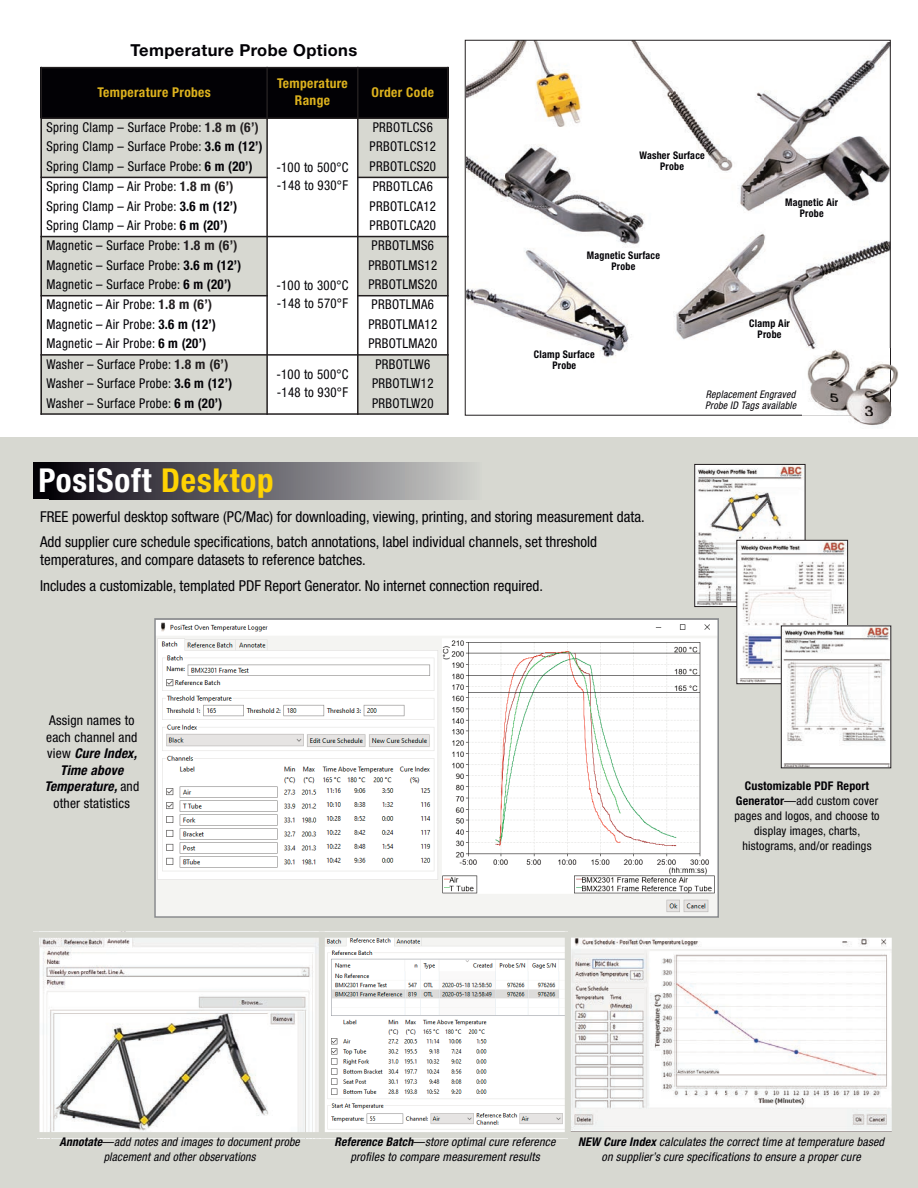
<style>
.page{position:relative;width:918px;height:1188px;background:#fff}
.page>*{position:absolute;margin:0;border:0;box-sizing:border-box;transform-origin:0 0}
.t1{font:700 condensed 33px "Helvetica Neue";letter-spacing:.025em;color:#fff}
.t2{font:700 16.5px "Helvetica Neue";letter-spacing:.025em;color:#020105}
.t3{font:condensed 15px/25.7px "Helvetica Neue";color:#020105}
.t4{font:condensed 13.5px/19.5px "Helvetica Neue";letter-spacing:.025em;color:#020105;scale:.95 1}
.t5{font:condensed 13.5px/16.5px "Helvetica Neue";letter-spacing:.025em;color:#020105;text-align:center}
.t6{font:700 condensed 13.5px/16.5px "Helvetica Neue";letter-spacing:.025em;color:#ddb21e;text-align:center}
.t7{font:italic condensed 12px/15px "Helvetica Neue";letter-spacing:.015em;color:#020105;text-align:center}
.t8{font:condensed 12px/15px "Helvetica Neue";letter-spacing:.015em;color:#020105;text-align:center}
.t9{font:700 condensed 10.5px/11.1px "Helvetica Neue";letter-spacing:.025em;color:#020105;text-align:center;scale:.95 1}
.t10{font:italic condensed 10.5px/11.1px "Helvetica Neue";letter-spacing:.025em;color:#020105;scale:.95 1}
.s1{font-weight:700;color:#231f20}
.s2{font-weight:700}
.s3{color:#fed304}
.s4{font-weight:700;font-style:italic}
.s5{font-style:normal}
</style>
<div class="page">
<div style="left:0;top:437px;width:918px;height:750px;background:#d7d8d1"></div>
<img style="left:764px;top:42px;width:124px;height:307px">
<img style="left:467px;top:42px;width:297px;height:315px">
<div style="left:40px;top:67px;width:227px;height:51px;background:#020105"></div>
<div style="left:267px;top:67px;width:91px;height:51px;background:#020105"></div>
<div style="left:358px;top:67px;width:91px;height:51px;background:#020105"></div>
<div style="left:40px;top:118px;width:227px;height:59px;background:#d7d8d1"></div>
<div style="left:358px;top:118px;width:91px;height:59px;background:#d7d8d1"></div>
<div style="left:40px;top:237px;width:227px;height:59px;background:#d7d8d1"></div>
<div style="left:358px;top:237px;width:91px;height:59px;background:#d7d8d1"></div>
<div style="left:40px;top:355px;width:227px;height:59px;background:#d7d8d1"></div>
<div style="left:358px;top:355px;width:91px;height:59px;background:#d7d8d1"></div>
<hr style="left:40px;top:67px;width:2px;height:348px;background:#231f20">
<hr style="left:266px;top:67px;width:2px;height:348px;background:#231f20">
<hr style="left:357px;top:67px;width:2px;height:348px;background:#231f20">
<hr style="left:447px;top:67px;width:2px;height:348px;background:#231f20">
<hr style="left:40px;top:67px;width:409px;height:1px;background:#231f20">
<hr style="left:40px;top:117px;width:409px;height:2px;background:#231f20">
<hr style="left:40px;top:177px;width:228px;height:1px;background:#231f20">
<hr style="left:357px;top:177px;width:92px;height:1px;background:#231f20">
<hr style="left:40px;top:236px;width:409px;height:1px;background:#231f20">
<hr style="left:40px;top:295px;width:228px;height:1px;background:#231f20">
<hr style="left:357px;top:295px;width:92px;height:1px;background:#231f20">
<hr style="left:40px;top:354px;width:409px;height:2px;background:#231f20">
<hr style="left:40px;top:413px;width:409px;height:2px;background:#231f20">
<div style="left:33px;top:463px;width:19px;height:36px;background:#020105"></div>
<div style="left:50px;top:463px;width:432px;height:36px;background:linear-gradient(to right,#0c0813,#cecfce)"></div>
<img style="left:802px;top:349px;width:96px;height:77px">
<img style="left:890px;top:349px;width:1px;height:52px">
<img style="left:157px;top:621px;width:559px;height:294px">
<div style="left:154px;top:618px;width:565px;height:300px;border:2px solid #8a8c8f"></div>
<img style="left:697px;top:466px;width:106px;height:139px">
<div style="left:695px;top:464px;width:110px;height:143px;border:1px solid #231f20"></div>
<img style="left:739px;top:542px;width:107px;height:140px">
<div style="left:737px;top:540px;width:111px;height:144px;border:1px solid #231f20"></div>
<img style="left:783px;top:628px;width:106px;height:138px">
<img style="left:39px;top:938px;width:280px;height:194px">
<svg style="left:325px;top:938px;width:240px;height:194px;background:#f1f1f0"></svg>
<img style="left:571px;top:938px;width:321px;height:193px">
<p class="t2" style="left:131px;top:40px;width:228px">Temperature Probe Options</p>
<p class="t6" style="left:97px;top:83px;width:115px">Temperature Probes</p>
<p class="t6" style="left:277px;top:75px;width:72px">Temperature<br>Range</p>
<p class="t6" style="left:372px;top:83px;width:64px">Order Code</p>
<p class="t4" style="left:47px;top:117px;width:229px">Spring Clamp – Surface Probe: <span class="s1">1.8 m (6’)<br></span>Spring Clamp – Surface Probe: <span class="s2">3.6 m (12’)<br></span>Spring Clamp – Surface Probe: <span class="s2">6 m (20’)</span></p>
<p class="t4" style="left:370px;top:117px;width:72px">PRBOTLCS6<br>PRBOTLCS12<br>PRBOTLCS20</p>
<p class="t4" style="left:276px;top:158px;width:78px;line-height:18px">-100 to 500°C -148 to 930°F</p>
<p class="t4" style="left:47px;top:176px;width:202px">Spring Clamp – Air Probe: <span class="s1">1.8 m (6’)<br></span>Spring Clamp – Air Probe: <span class="s2">3.6 m (12’)<br></span>Spring Clamp – Air Probe: <span class="s2">6 m (20’)</span></p>
<p class="t4" style="left:370px;top:176px;width:72px">PRBOTLCA6<br>PRBOTLCA12<br>PRBOTLCA20</p>
<p class="t4" style="left:47px;top:236px;width:207px">Magnetic – Surface Probe: <span class="s1">1.8 m (6’)<br></span>Magnetic – Surface Probe: <span class="s2">3.6 m (12’)<br></span>Magnetic – Surface Probe: <span class="s2">6 m (20’)</span></p>
<p class="t4" style="left:368px;top:236px;width:74px">PRBOTLMS6<br>PRBOTLMS12<br>PRBOTLMS20</p>
<p class="t4" style="left:276px;top:276px;width:78px;line-height:18px">-100 to 300°C -148 to 570°F</p>
<p class="t4" style="left:47px;top:295px;width:180px">Magnetic – Air Probe: <span class="s1">1.8 m (6’)<br></span>Magnetic – Air Probe: <span class="s2">3.6 m (12’)<br></span>Magnetic – Air Probe: <span class="s2">6 m (20’)</span></p>
<p class="t4" style="left:368px;top:295px;width:74px">PRBOTLMA6<br>PRBOTLMA12<br>PRBOTLMA20</p>
<p class="t4" style="left:47px;top:354px;width:197px">Washer – Surface Probe: <span class="s1">1.8 m (6’)<br></span>Washer – Surface Probe: <span class="s2">3.6 m (12’)<br></span>Washer – Surface Probe: <span class="s2">6 m (20’)</span></p>
<p class="t4" style="left:276px;top:365px;width:78px;line-height:18px">-100 to 500°C -148 to 930°F</p>
<p class="t4" style="left:372px;top:354px;width:66px">PRBOTLW6<br>PRBOTLW12<br>PRBOTLW20</p>
<h1 class="t1" style="left:39px;top:460px;width:237px">PosiSoft <span class="s3">Desktop</span></h1>
<p class="t9" style="left:639px;top:150px;width:70px">Washer Surface<br>Probe</p>
<p class="t9" style="left:587px;top:250px;width:78px">Magnetic Surface<br>Probe</p>
<p class="t9" style="left:534px;top:349px;width:65px">Clamp Surface<br>Probe</p>
<p class="t9" style="left:785px;top:197px;width:57px">Magnetic Air<br>Probe</p>
<p class="t9" style="left:749px;top:317px;width:44px">Clamp Air<br>Probe</p>
<p class="t10" style="left:705px;top:388px;width:97px">Replacement Engraved<br>Probe ID Tags available</p>
<p class="t3" style="left:40px;top:504px;width:606px">FREE powerful desktop software (PC/Mac) for downloading, viewing, printing, and storing measurement data.<br>Add supplier cure schedule specifications, batch annotations, label individual channels, set threshold</p>
<p class="t3" style="left:40px;top:547px;width:505px">temperatures, and compare datasets to reference batches.<br>Includes a customizable, templated PDF Report Generator. No internet connection required.</p>
<p class="t5" style="left:44px;top:712px;width:96px">Assign names to each channel and view <span class="s4">Cure Index,<br>Time above<br>Temperature,</span> and other statistics</p>
<p class="t8" style="left:734px;top:778px;width:147px"><span class="s2">Customizable PDF Report<br>Generator</span>—add custom cover pages and logos, and choose to display images, charts, histograms, and/or readings</p>
<p class="t7" style="left:59px;top:1134px;width:242px"><span class="s2">Annotate</span><span class="s5">—</span>add notes and images to document probe placement and other observations</p>
<p class="t7" style="left:335px;top:1134px;width:222px"><span class="s2">Reference Batch</span><span class="s5">—</span>store optimal cure reference profiles to compare measurement results</p>
<p class="t7" style="left:578px;top:1134px;width:308px"><span class="s2">NEW Cure Index</span> calculates the correct time at temperature based on supplier’s cure specifications to ensure a proper cure</p>
</div>
